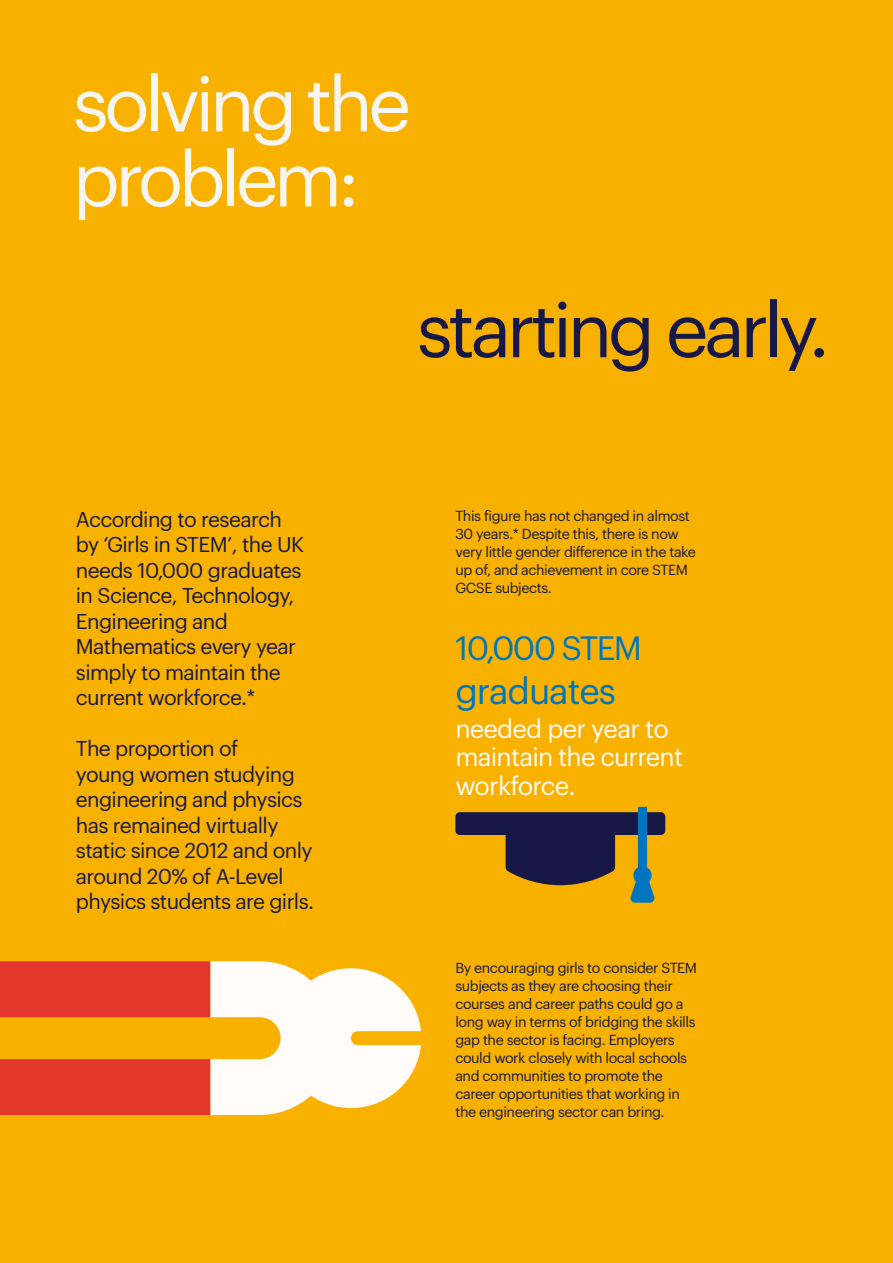
<style>
.page{position:relative;width:893px;height:1263px;background:#f9b100}
.page>*{position:absolute;margin:0;border:0;box-sizing:border-box;transform-origin:0 0}
.t1{font:75px/75px "Graphik LCG";letter-spacing:-.06em;color:#f7f5f0}
.t2{font:75px "Graphik LCG";letter-spacing:-.06em;color:#171846}
.t3{font:36px "Graphik LCG";letter-spacing:-.03em;color:#0075bf}
.t4{font:33px "Graphik LCG";letter-spacing:-.05em;color:#0075bf}
.t5{font:25.5px/28.5px "Graphik LCG";letter-spacing:-.03em;color:#fffbf8}
.t6{font:21px/25.5px "Graphik LCG";letter-spacing:-.03em;color:#171846}
.t7{font:14.25px/18px "Graphik LCG";letter-spacing:-.03em;color:#171846}
</style>
<div class="page">
<svg style="left:455px;top:807px;width:210px;height:96px"></svg>
<svg style="left:0;top:961px;width:421px;height:154px"></svg>
<p class="t1" style="left:73px;top:60px;width:340px">solving the problem:</p>
<p class="t2" style="left:417px;top:274px;width:415px">starting early.</p>
<p class="t6" style="left:76px;top:505px;width:230px">According to research by ‘Girls in STEM’, the UK needs 10,000 graduates in Science, Technology,<br>Engineering and<br>Mathematics every year simply to maintain the current workforce.*</p>
<p class="t6" style="left:76px;top:734px;width:240px">The proportion of<br>young women studying engineering and physics has remained virtually static since 2012 and only around 20% of A-Level physics students are girls.</p>
<p class="t7" style="left:455px;top:506px;width:242px">This figure has not changed in almost<br>30 years.* Despite this, there is now very little gender difference in the take up of, and achievement in core STEM<br>GCSE subjects.</p>
<p class="t4" style="left:455px;top:624px;width:188px">10,000 STEM</p>
<p class="t3" style="left:455px;top:664px;width:162px">graduates</p>
<p class="t5" style="left:455px;top:712px;width:215px">needed per year to</p>
<p class="t5" style="left:455px;top:741px;width:229px">maintain the current workforce.</p>
<p class="t7" style="left:455px;top:957px;width:243px">By encouraging girls to consider STEM subjects as they are choosing their courses and career paths could go a long way in terms of bridging the skills gap the sector is facing. Employers could work closely with local schools and communities to promote the career opportunities that working in the engineering sector can bring.</p>
</div>
